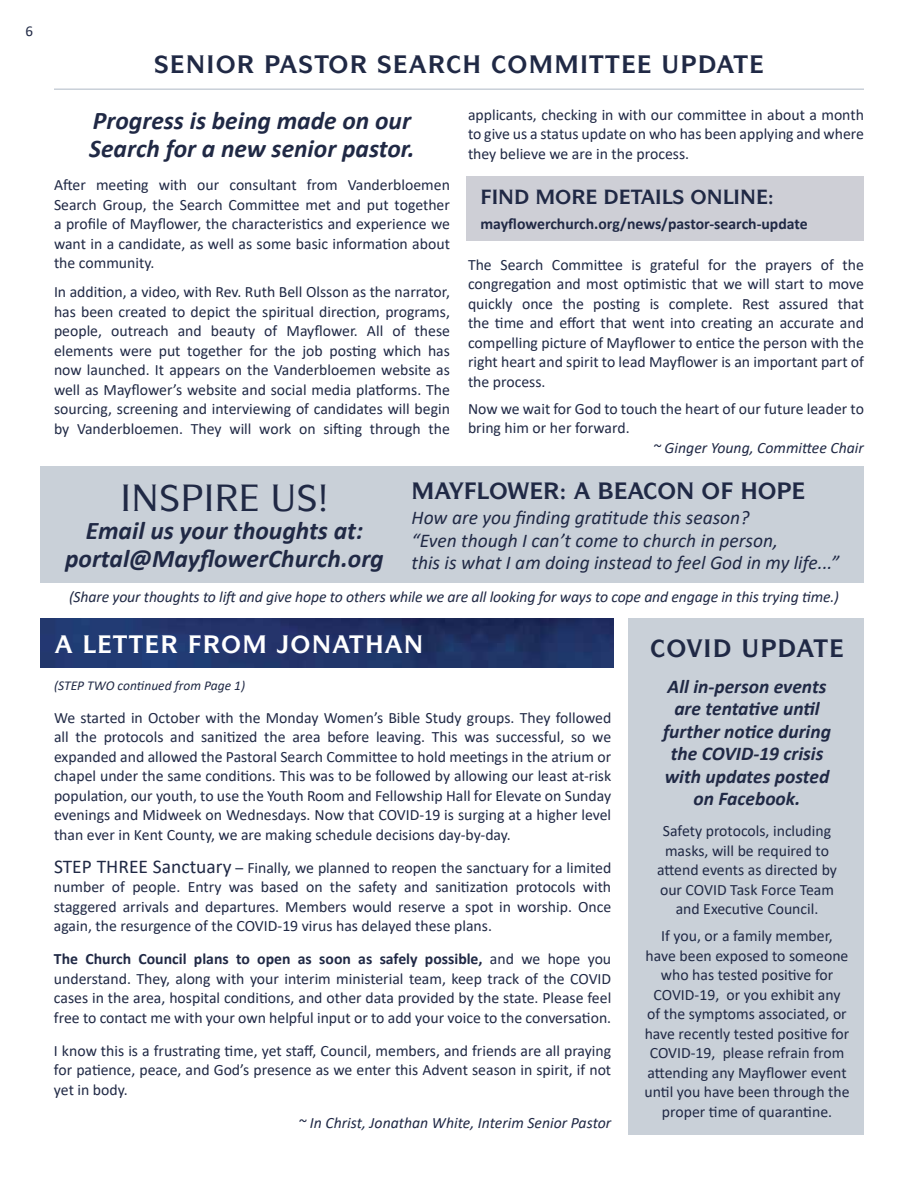
<style>
.page{position:relative;width:918px;height:1188px;background:#fff}
.page>*{position:absolute;margin:0;border:0;box-sizing:border-box;transform-origin:0 0}
.t1{font:italic 700 25.5px/28.5px "Calibri";color:#202945}
.t2{font:italic 19.5px/22.5px "Calibri";color:#202945}
.t3{font:italic 700 19.5px/22.5px "Calibri";color:#202945;text-align:center}
.t4{font:15.75px/19.5px "Calibri";color:#202945;text-align:justify}
.t5{font:italic 15.75px "Calibri";letter-spacing:-.01em;color:#202945}
.t6{font:700 15.75px "Calibri";color:#202945}
.t7{font:15px "Calibri";color:#202945}
.t8{font:italic 13.5px "Calibri";color:#202945}
.s1{font-size:19.5px}
.s2{font-weight:700}
</style>
<div class="page">
<div style="left:40px;top:466px;width:824px;height:117px;background:#c9d0d8"></div>
<div style="left:629px;top:619px;width:235px;height:516px;background:#c9d0d8"></div>
<img style="left:40px;top:619px;width:573px;height:49px">
<div style="left:467px;top:176px;width:397px;height:65px;background:#cecfd6"></div>
<hr style="left:54px;top:88px;width:810px;height:2px;background:#c9d0d8">
<svg style="left:55px;top:635px;width:18px;height:18px"></svg>
<div style="left:84px;top:635px;width:94px;height:18px;background:#223b74"></div>
<svg style="left:189px;top:635px;width:76px;height:18px"></svg>
<div style="left:277px;top:635px;width:145px;height:18px;background:#233369"></div>
<p class="t7" style="left:25px;top:20px;width:9px">6</p>
<h1 class="t1" style="left:89px;top:105px;width:327px">Progress is being made on our<br>Search for a new senior pastor.</h1>
<p class="t4" style="left:54px;top:175px;width:398px">After meeting with our consultant from Vanderbloemen Search Group, the Search Committee met and put together a profile of Mayflower, the characteristics and experience we want in a candidate, as well as some basic information about the community.</p>
<p class="t4" style="left:54px;top:282px;width:398px">In addition, a video, with Rev. Ruth Bell Olsson as the narrator, has been created to depict the spiritual direction, programs, people, outreach and beauty of Mayflower. All of these elements were put together for the job posting which has now launched. It appears on the Vanderbloemen website as well as Mayflower’s website and social media platforms. The sourcing, screening and interviewing of candidates will begin by Vanderbloemen. They will work on sifting through the</p>
<p class="t4" style="left:468px;top:104px;width:398px">applicants, checking in with our committee in about a month to give us a status update on who has been applying and where they believe we are in the process.</p>
<p class="t6" style="left:480px;top:212px;width:329px">mayflowerchurch.org/news/pastor-search-update</p>
<p class="t4" style="left:468px;top:254px;width:398px">The Search Committee is grateful for the prayers of the congregation and most optimistic that we will start to move quickly once the posting is complete. Rest assured that the time and effort that went into creating an accurate and compelling picture of Mayflower to entice the person with the right heart and spirit to lead Mayflower is an important part of the process.</p>
<p class="t4" style="left:468px;top:398px;width:397px">Now we wait for God to touch the heart of our future leader to bring him or her forward.</p>
<p class="t5" style="left:653px;top:437px;width:212px">~ Ginger Young, Committee Chair</p>
<h1 class="t1" style="left:65px;top:517px;width:320px;line-height:27px;text-align:center">Email us your thoughts at: portal@MayflowerChurch.org</h1>
<p class="t2" style="left:412px;top:506px;width:429px">How are you finding gratitude this season?<br>“Even though I can’t come to church in person,<br>this is what I am doing instead to feel God in my life...”</p>
<p class="t5" style="left:69px;top:586px;width:771px">(Share your thoughts to lift and give hope to others while we are all looking for ways to cope and engage in this trying time.)</p>
<p class="t8" style="left:54px;top:676px;width:193px">(STEP TWO continued from Page 1)</p>
<p class="t4" style="left:54px;top:707px;width:559px">We started in October with the Monday Women’s Bible Study groups. They followed all the protocols and sanitized the area before leaving. This was successful, so we expanded and allowed the Pastoral Search Committee to hold meetings in the atrium or chapel under the same conditions. This was to be followed by allowing our least at-risk population, our youth, to use the Youth Room and Fellowship Hall for Elevate on Sunday evenings and Midweek on Wednesdays. Now that COVID-19 is surging at a higher level than ever in Kent County, we are making schedule decisions day-by-day.</p>
<p class="t4" style="left:54px;top:857px;width:559px"><span class="s1">STEP THREE Sanctuary</span> – Finally, we planned to reopen the sanctuary for a limited number of people. Entry was based on the safety and sanitization protocols with staggered arrivals and departures. Members would reserve a spot in worship. Once again, the resurgence of the COVID-19 virus has delayed these plans.</p>
<p class="t4" style="left:54px;top:949px;width:559px"><span class="s2">The Church Council plans to open as soon as safely possible,</span> and we hope you understand. They, along with your interim ministerial team, keep track of the COVID cases in the area, hospital conditions, and other data provided by the state. Please feel free to contact me with your own helpful input or to add your voice to the conversation.</p>
<p class="t4" style="left:54px;top:1040px;width:559px">I know this is a frustrating time, yet staff, Council, members, and friends are all praying for patience, peace, and God’s presence as we enter this Advent season in spirit, if not yet in body.</p>
<p class="t5" style="left:298px;top:1111px;width:314px">~ In Christ, Jonathan White, Interim Senior Pastor</p>
<p class="t3" style="left:663px;top:674px;width:169px">All in-person events are tentative until further notice during the COVID-19 crisis with updates posted on Facebook.</p>
<p class="t4" style="left:657px;top:821px;width:181px;text-align:center">Safety protocols, including masks, will be required to attend events as directed by our COVID Task Force Team and Executive Council.</p>
<p class="t4" style="left:644px;top:926px;width:207px;text-align:center">If you, or a family member, have been exposed to someone who has tested positive for<br>COVID-19, or you exhibit any<br>of the symptoms associated, or have recently tested positive for<br>COVID-19, please refrain from attending any Mayflower event until you have been through the proper time of quarantine.</p>
</div>
